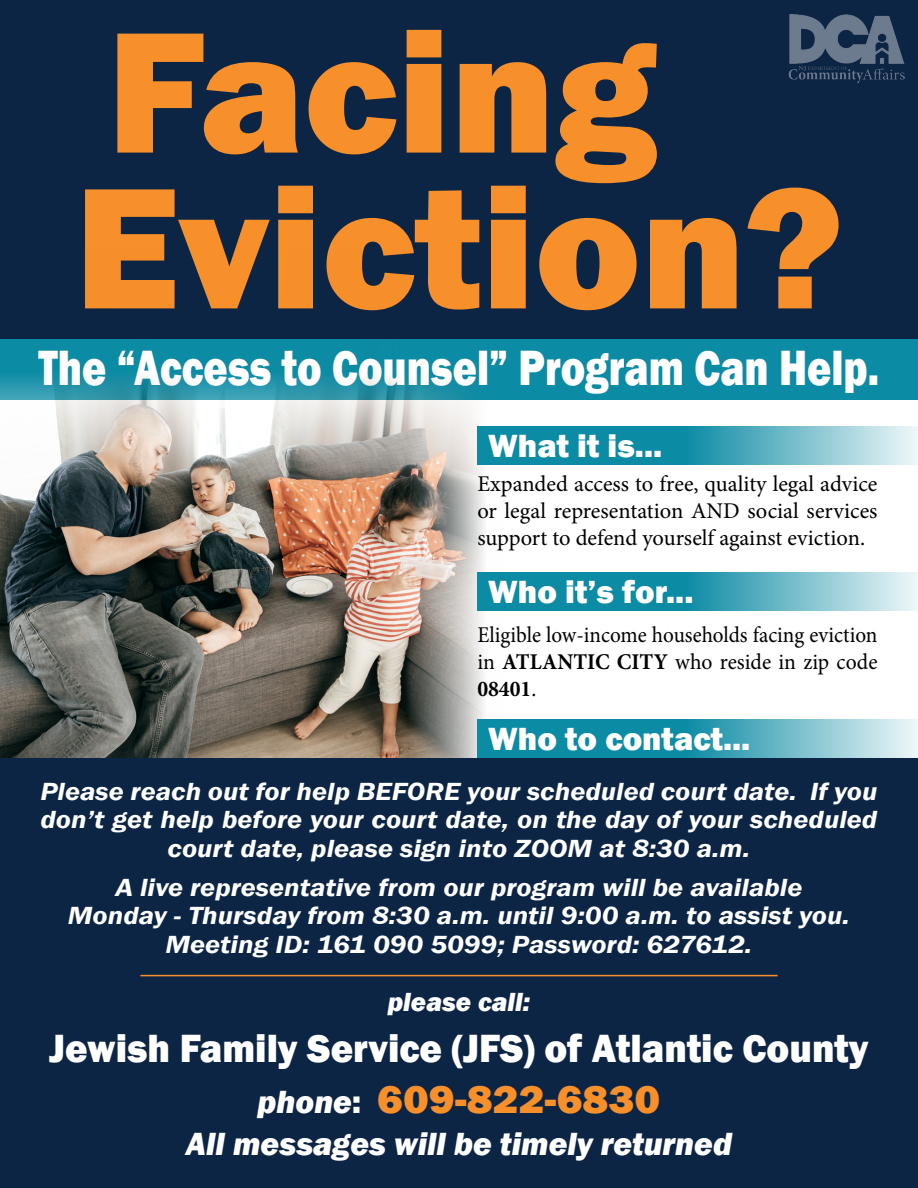
<style>
.page{position:relative;width:918px;height:1188px;background:#fff}
.page>*{position:absolute;margin:0;border:0;box-sizing:border-box;transform-origin:0 0}
.t1{font:800 178.5px/155.9px "Franklin Gothic";color:#f78f2a}
.t2{font:800 51px "Franklin Gothic";color:#fff;scale:.81 1}
.t3{font:800 40.5px/51px "Franklin Gothic";color:#fff;text-align:center;scale:.95 1}
.t4{font:800 33px "Franklin Gothic";color:#fff}
.t5{font:italic 800 33px "Franklin Gothic";color:#fff}
.t6{font:italic 800 27px "Franklin Gothic";color:#fff}
.t7{font:italic 600 25.5px/28.5px "Franklin Gothic";color:#fff;text-align:center;scale:1.12 1}
.t8{font:22.5px/27px "Minion Pro";color:#000;text-align:justify}
.t9{font:22.5px/27px "Minion Pro";color:#000;text-align:justify;scale:.94 1}
.s1{font-weight:700}
.s2{font-style:italic;font-size:33px}
.s3{font-size:33px}
.s4{color:#f78f2a}
</style>
<div class="page">
<div style="left:0;top:321px;width:918px;height:78px;background:#0c8ba5"></div>
<div style="left:0;top:0;width:918px;height:338px;background:#0d2545"></div>
<img style="left:0;top:338px;width:502px;height:420px">
<svg style="left:477px;top:426px;width:441px;height:39px;background:#48a7bb"></svg>
<div style="left:0;top:758px;width:918px;height:430px;background:#0d2545"></div>
<hr style="left:140px;top:975px;width:638px;height:1px;background:#f78f2a">
<svg style="left:477px;top:572px;width:441px;height:39px;background:#48a7bb"></svg>
<svg style="left:477px;top:719px;width:441px;height:39px;background:#48a7bb"></svg>
<img style="left:789px;top:14px;width:115px;height:69px">
<h1 class="t1" style="left:75px;top:14px;width:770px">Facing<br>Eviction?</h1>
<h2 class="t2" style="left:38px;top:335px;width:1039px">The “Access to Counsel” Program Can Help.</h2>
<p class="t4" style="left:488px;top:424px;width:175px">What it is...</p>
<p class="t8" style="left:477px;top:471px;width:402px">Expanded access to free, quality legal advice or legal representation AND social services support to defend yourself against eviction.</p>
<p class="t4" style="left:488px;top:570px;width:207px">Who it’s for...</p>
<p class="t9" style="left:477px;top:622px;width:427px">Eligible low-income households facing eviction in <span class="s1">ATLANTIC CITY</span> who reside in zip code <span class="s1">08401</span>.</p>
<p class="t4" style="left:488px;top:718px;width:264px">Who to contact...</p>
<p class="t7" style="left:40px;top:777px;width:749px">Please reach out for help BEFORE your scheduled court date. If you don’t get help before your court date, on the day of your scheduled court date, please sign into ZOOM at 8:30 a.m.</p>
<p class="t7" style="left:68px;top:873px;width:700px">A live representative from our program will be available<br>Monday - Thursday from 8:30 a.m. until 9:00 a.m. to assist you.<br>Meeting ID: 161 090 5099; Password: 627612.</p>
<p class="t6" style="left:388px;top:984px;width:144px">please call:</p>
<h3 class="t3" style="left:49px;top:1022px;width:864px">Jewish Family Service (JFS) of Atlantic County <span class="s2">phone</span><span class="s3">:</span> <span class="s4">609-822-6830</span></h3>
<p class="t5" style="left:186px;top:1122px;width:548px">All messages will be timely returned</p>
</div>
